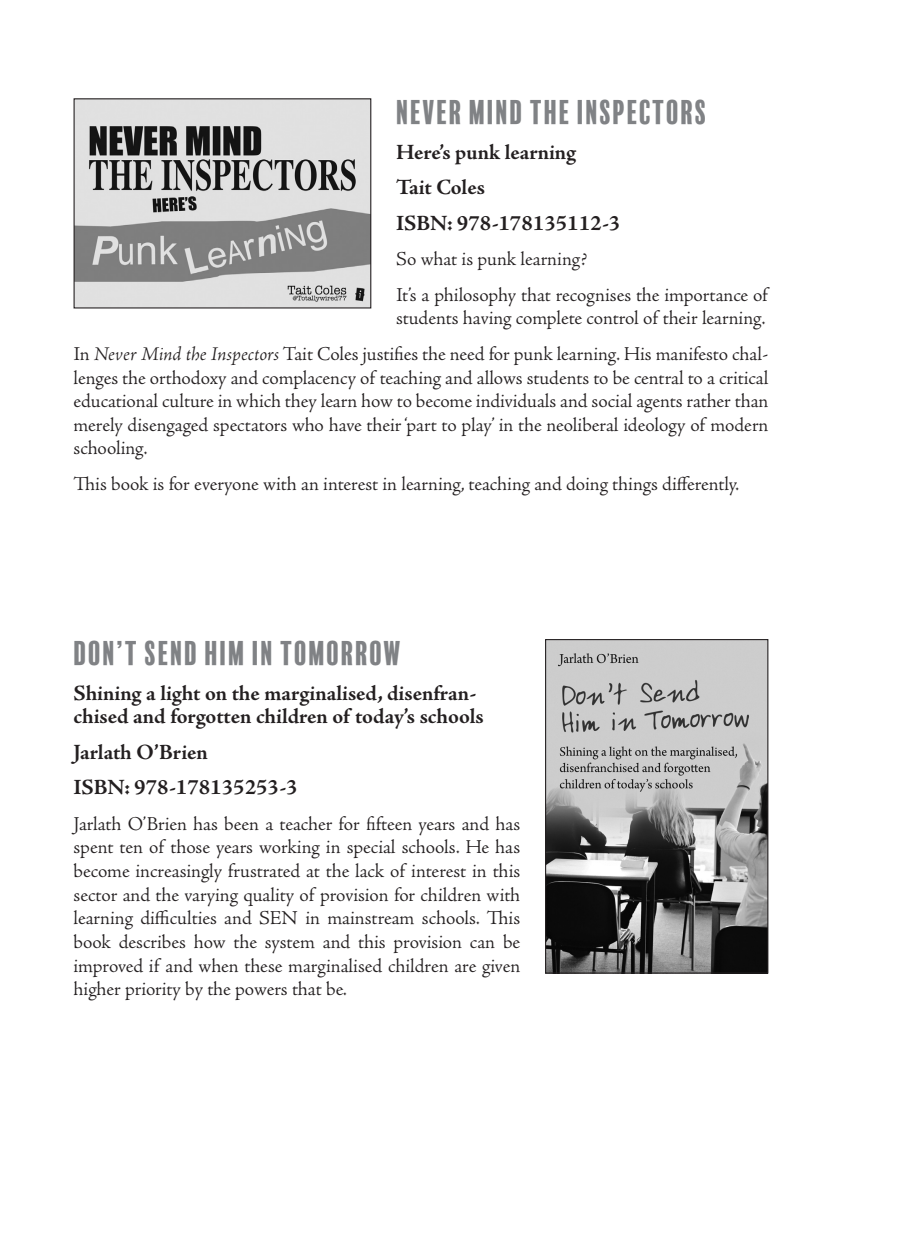
<style>
.page{position:relative;width:921px;height:1233px;background:#fff}
.page>*{position:absolute;margin:0;border:0;box-sizing:border-box;transform-origin:0 0}
.A{font:31.5px "Balboa Plus Fill";color:#808285}
.Contributor_Body_No{font:700 21.88px/23.6px "Adobe Jenson Pro";letter-spacing:-.005em;color:#231f20}
.Contributor_Body_No-2{font:300 19.6px/23.6px "Adobe Jenson Pro";letter-spacing:-.005em;color:#231f20;text-align:justify}
.s1{font-style:italic}
</style>
<div class="page">
<img style="left:75px;top:100px;width:294px;height:206px">
<div style="left:73px;top:98px;width:298px;height:210px;border:1px solid #231f20"></div>
<img style="left:547px;top:641px;width:219px;height:330px">
<div style="left:545px;top:639px;width:223px;height:334px;border:1px solid #231f20"></div>
<p class="A" style="left:396px;top:94px;width:313px">NEVER MIND THE INSPECTORS</p>
<p class="Contributor_Body_No" style="left:396px;top:141px;width:181px">Here’s punk learning</p>
<p class="Contributor_Body_No" style="left:396px;top:176px;width:90px">Tait Coles</p>
<p class="Contributor_Body_No" style="left:396px;top:212px;width:226px">ISBN: 978-178135112-3</p>
<p class="Contributor_Body_No-2" style="left:396px;top:248px;width:192px">So what is punk learning?</p>
<p class="Contributor_Body_No-2" style="left:396px;top:283px;width:373px">It’s a philosophy that recognises the importance of students having complete control of their learning.</p>
<p class="Contributor_Body_No-2" style="left:73px;top:342px;width:696px">In <span class="s1">Never Mind the Inspectors</span> Tait Coles justifies the need for punk learning. His manifesto chal&shy;lenges the orthodoxy and complacency of teaching and allows students to be central to a critical educational culture in which they learn how to become individuals and social agents rather than merely disengaged spectators who have their ‘part to play’ in the neoliberal ideology of modern schooling.</p>
<p class="Contributor_Body_No-2" style="left:73px;top:472px;width:667px">This book is for everyone with an interest in learning, teaching and doing things differently.</p>
<p class="A" style="left:73px;top:635px;width:330px">DON’T SEND HIM IN TOMORROW</p>
<p class="Contributor_Body_No" style="left:73px;top:681px;width:412px">Shining a light on the marginalised, disenfran&shy;chised and forgotten children of today’s schools</p>
<p class="Contributor_Body_No" style="left:73px;top:741px;width:136px">Jarlath O’Brien</p>
<p class="Contributor_Body_No" style="left:73px;top:776px;width:226px">ISBN: 978-178135253-3</p>
<p class="Contributor_Body_No-2" style="left:73px;top:812px;width:448px">Jarlath O’Brien has been a teacher for fifteen years and has spent ten of those years working in special schools. He has become increasingly frustrated at the lack of interest in this sector and the varying quality of provision for children with learning difficulties and SEN in mainstream schools. This book describes how the system and this provision can be improved if and when these marginalised children are given higher priority by the powers that be.</p>
</div>
